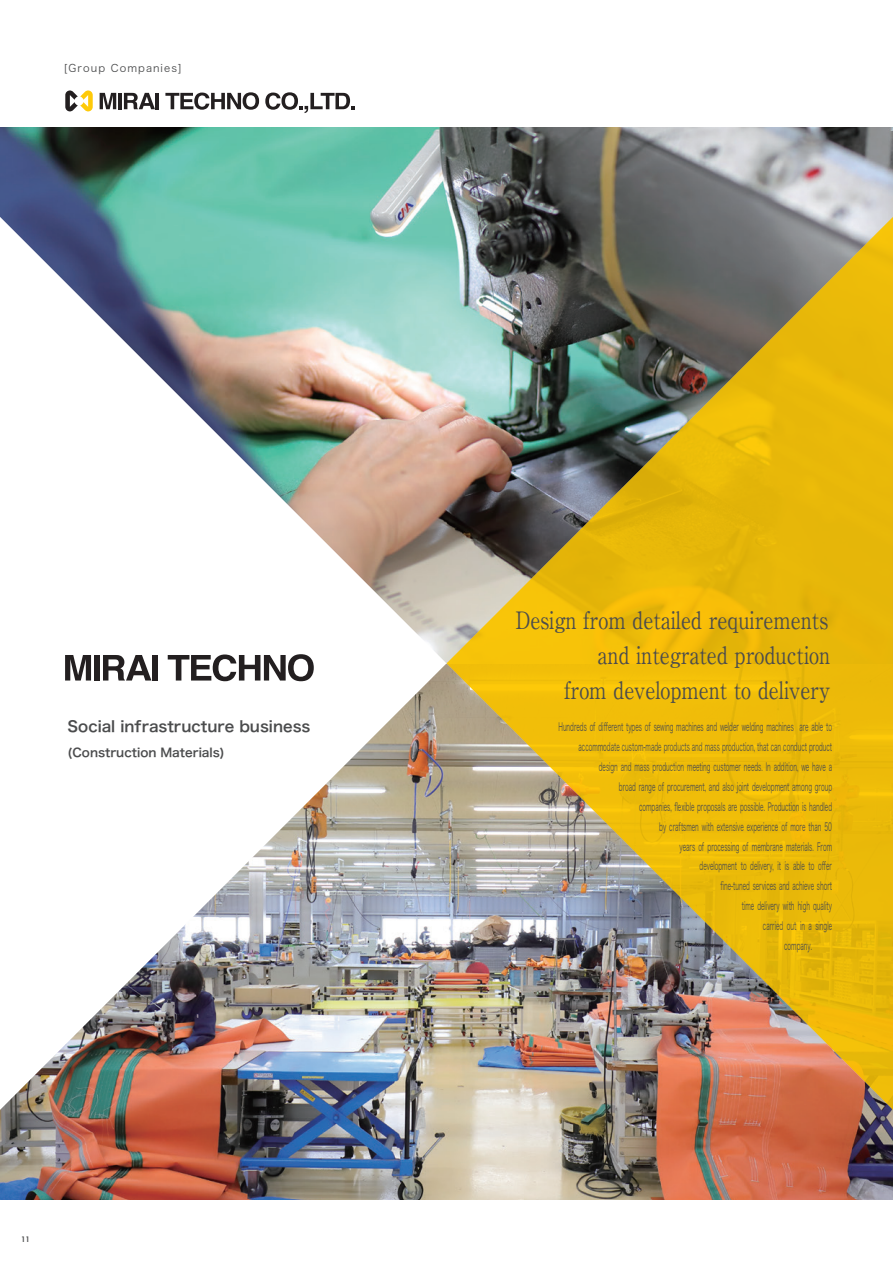
<style>
.page{position:relative;width:893px;height:1263px;background:#fff}
.page>*{position:absolute;margin:0;border:0;box-sizing:border-box;transform-origin:0 0}
.t1{font:700 24px/34.8px "A1 Mincho Std";color:#4b4c4d;text-align:right;scale:.83 1}
.t2{font:15px "Hira Kaku Pro N W6";color:#4b4c4d}
.t3{font:12px "Hira Kaku Pro N W6";color:#4b4c4d}
.t4{font:11.25px "Hira Kaku Pro N W3";color:#4b4c4d;scale:.52 1}
.t5{font:10.5px "Hira Kaku Pro N W3";letter-spacing:.1em;color:#4b4c4d}
.t6{font:700 7.5px "Te X Gyre Adventor";color:#4b4c4d}
</style>
<div class="page">
<img style="left:0;top:128px;width:893px;height:1071px">
<img style="left:446px;top:217px;width:447px;height:893px">
<img style="left:0;top:217px;width:446px;height:893px">
<svg style="left:65px;top:90px;width:28px;height:21px"></svg>
<svg style="left:100px;top:93px;width:16px;height:16px"></svg>
<hr style="left:118px;top:93px;width:4px;height:16px;background:#231f20">
<svg style="left:124px;top:93px;width:31px;height:16px"></svg>
<hr style="left:156px;top:93px;width:3px;height:16px;background:#231f20">
<svg style="left:165px;top:92px;width:94px;height:18px"></svg>
<svg style="left:265px;top:92px;width:90px;height:21px"></svg>
<svg style="left:65px;top:655px;width:26px;height:25px"></svg>
<div style="left:94px;top:655px;width:5px;height:25px;background:#231f20"></div>
<svg style="left:103px;top:655px;width:48px;height:25px"></svg>
<div style="left:153px;top:655px;width:5px;height:25px;background:#231f20"></div>
<svg style="left:168px;top:654px;width:146px;height:27px"></svg>
<p class="t5" style="left:64px;top:59px;width:43px">[Group</p>
<p class="t5" style="left:111px;top:59px;width:72px">Companies[</p>
<h2 class="t2" style="left:68px;top:712px;width:244px">Social infrastructure business</h2>
<p class="t3" style="left:68px;top:742px;width:159px">(Construction Materials(</p>
<p class="t6" style="left:21px;top:1232px;width:10px">11</p>
<h1 class="t1" style="left:515px;top:599px;width:381px">Design from detailed requirements and integrated production<br>from development to delivery</h1>
<p class="t4" style="left:558px;top:717px;width:454px">Hundreds of different types of sewing machines and welder welding machines</p>
<p class="t4" style="left:579px;top:737px;width:489px">accommodate custom-made products and mass production, that can conduct product</p>
<p class="t4" style="left:599px;top:757px;width:450px">design and mass production meeting customer needs In. addition, we have a</p>
<p class="t4" style="left:619px;top:777px;width:411px">broad range of procurement, and also joint development among group</p>
<p class="t4" style="left:639px;top:797px;width:373px">companies, flexible proposals are possible. Production is handled</p>
<p class="t4" style="left:659px;top:816px;width:334px">by craftsmen with extensive experience of more than 50</p>
<p class="t4" style="left:679px;top:836px;width:295px">years of processing of membrane materials. From</p>
<p class="t4" style="left:700px;top:856px;width:256px">development to delivery isit, able to offer</p>
<p class="t4" style="left:720px;top:876px;width:216px">fine-tuned services and achieve short</p>
<p class="t4" style="left:742px;top:896px;width:175px">time delivery with high quality</p>
<p class="t4" style="left:763px;top:916px;width:135px">carried out ain single</p>
<p class="t4" style="left:784px;top:936px;width:55px">company.</p>
<p class="t4" style="left:799px;top:717px;width:65px">are able to</p>
</div>
